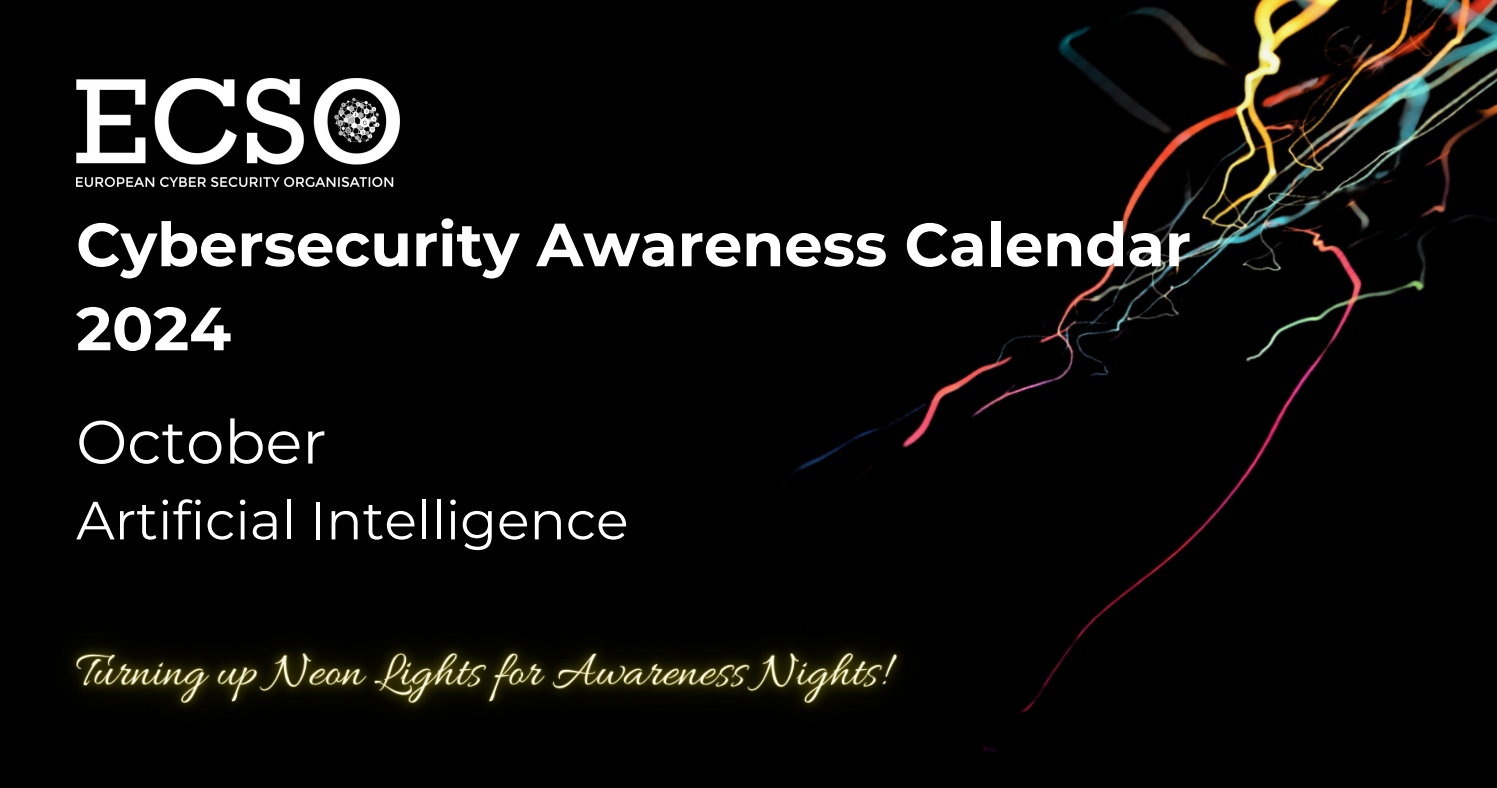
<style>
.page{position:relative;width:1497px;height:788px;background:#fff}
.page>*{position:absolute;margin:0;border:0;box-sizing:border-box;transform-origin:0 0}
.t1{font:700 60.9px/84px "Montserrat";color:#fff}
.t2{font:60.9px "Montserrat";color:#fff}
.t3{font:53.55px "Montserrat";color:#fff}
</style>
<div class="page">
<div style="left:0;top:0;width:1496px;height:787px;background:#000"></div>
<img style="left:792px;top:0;width:704px;height:752px">
<img style="left:76px;top:79px;width:323px;height:107px">
<img style="left:71px;top:579px;width:897px;height:173px">
<p class="t1" style="left:76px;top:202px;width:1116px">Cybersecurity Awareness Calendar<br>2024</p>
<h1 class="t2" style="left:76px;top:404px;width:252px">October</h1>
<h2 class="t3" style="left:76px;top:487px;width:554px">Artificial Intelligence</h2>
</div>
